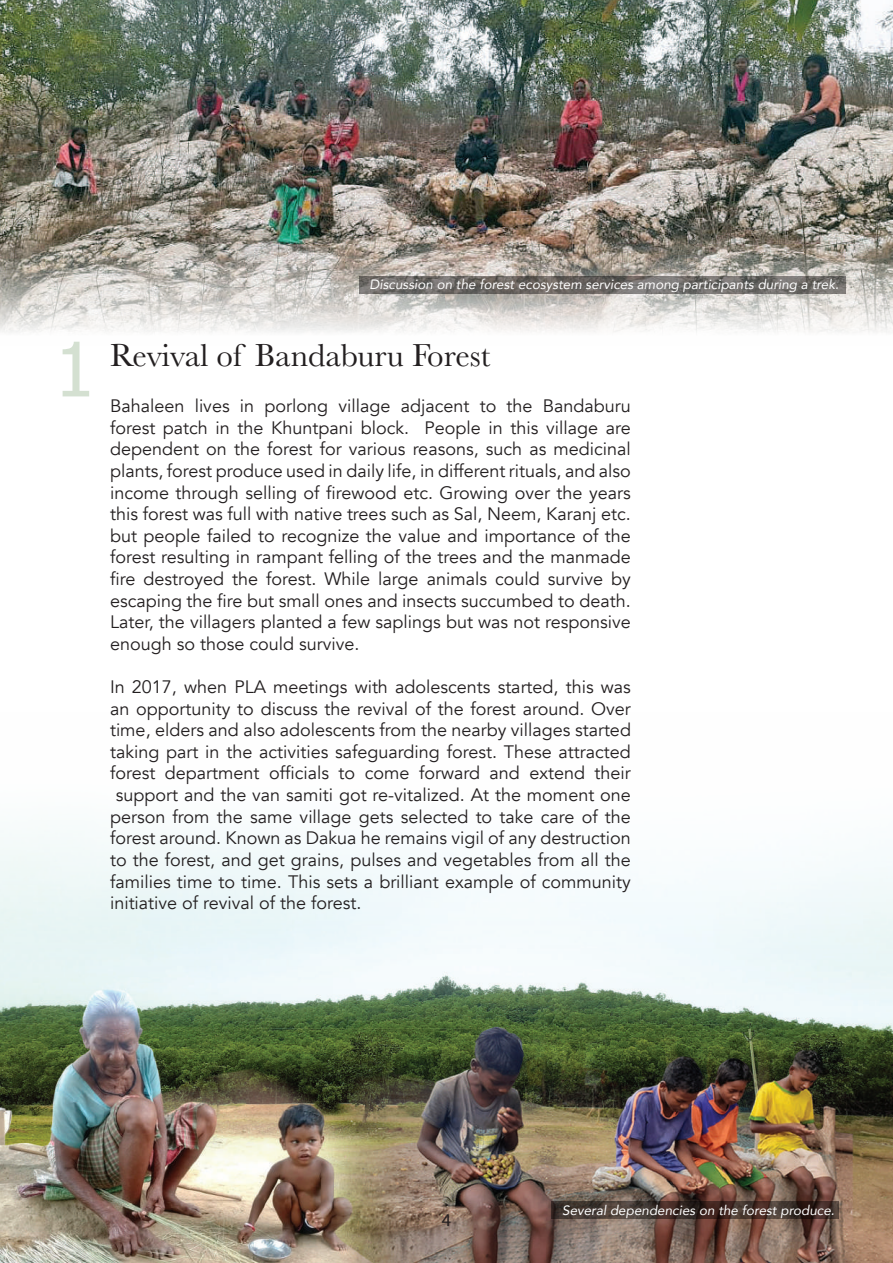
<style>
.page{position:relative;width:893px;height:1263px;background:#fff}
.page>*{position:absolute;margin:0;border:0;box-sizing:border-box;transform-origin:0 0}
.t1{font:75px "Tahoma";color:#d4e0d1}
.t2{font:33px "Baskerville";color:#231f20}
.t3{font:18px/21.6px "Avenir";color:#231f20;text-align:justify}
.t4{font:18px "Myriad Pro";color:#231f20}
.t5{font:italic 13.5px "Avenir";color:#fff}
</style>
<div class="page">
<img style="left:0;top:834px;width:893px;height:429px">
<img style="left:0;top:0;width:893px;height:333px">
<svg style="left:359px;top:276px;width:487px;height:18px;background:#6e6a67"></svg>
<svg style="left:552px;top:1201px;width:287px;height:18px;background:#3f302a"></svg>
<h1 class="t1" style="left:54px;top:319px;width:42px">1</h1>
<p class="t5" style="left:370px;top:276px;width:471px">Discussion on the forest ecosystem services among participants during a trek.</p>
<h2 class="t2" style="left:110px;top:334px;width:382px">Revival of Bandaburu Forest</h2>
<p class="t3" style="left:110px;top:396px;width:522px">Bahaleen lives in porlong village adjacent to the Bandaburu forest patch in the Khuntpani block. People in this village are dependent on the forest for various reasons, such as medicinal plants, forest produce used in daily life, in different rituals, and also income through selling of firewood etc. Growing over the years this forest was full with native trees such as Sal, Neem, Karanj etc. but people failed to recognize the value and importance of the forest resulting in rampant felling of the trees and the manmade fire destroyed the forest. While large animals could survive by escaping the fire but small ones and insects succumbed to death.<br>Later, the villagers planted a few saplings but was not responsive enough so those could survive.</p>
<p class="t3" style="left:110px;top:676px;width:522px">In 2017, when PLA meetings with adolescents started, this was</p>
<p class="t3" style="left:110px;top:698px;width:522px">an opportunity to discuss the revival of the forest around. Over</p>
<p class="t3" style="left:110px;top:720px;width:522px">time, elders and also adolescents from the nearby villages started</p>
<p class="t3" style="left:110px;top:741px;width:522px">taking part in the activities safeguarding forest. These attracted</p>
<p class="t3" style="left:110px;top:763px;width:522px">forest department officials to come forward and extend their</p>
<p class="t3" style="left:116px;top:784px;width:516px">support and the van samiti got re-vitalized. At the moment one</p>
<p class="t3" style="left:110px;top:806px;width:522px">person from the same village gets selected to take care of the</p>
<p class="t3" style="left:110px;top:828px;width:522px">forest around. Known as Dakua he remains vigil of any destruction</p>
<p class="t3" style="left:110px;top:849px;width:522px">to the forest, and get grains, pulses and vegetables from all the</p>
<p class="t3" style="left:110px;top:871px;width:522px">families time to time. This sets a brilliant example of community</p>
<p class="t3" style="left:110px;top:892px;width:253px">initiative of revival of the forest.</p>
<p class="t4" style="left:442px;top:1209px;width:11px">4</p>
<p class="t5" style="left:562px;top:1202px;width:274px">Several dependencies on the forest produce.</p>
</div>
